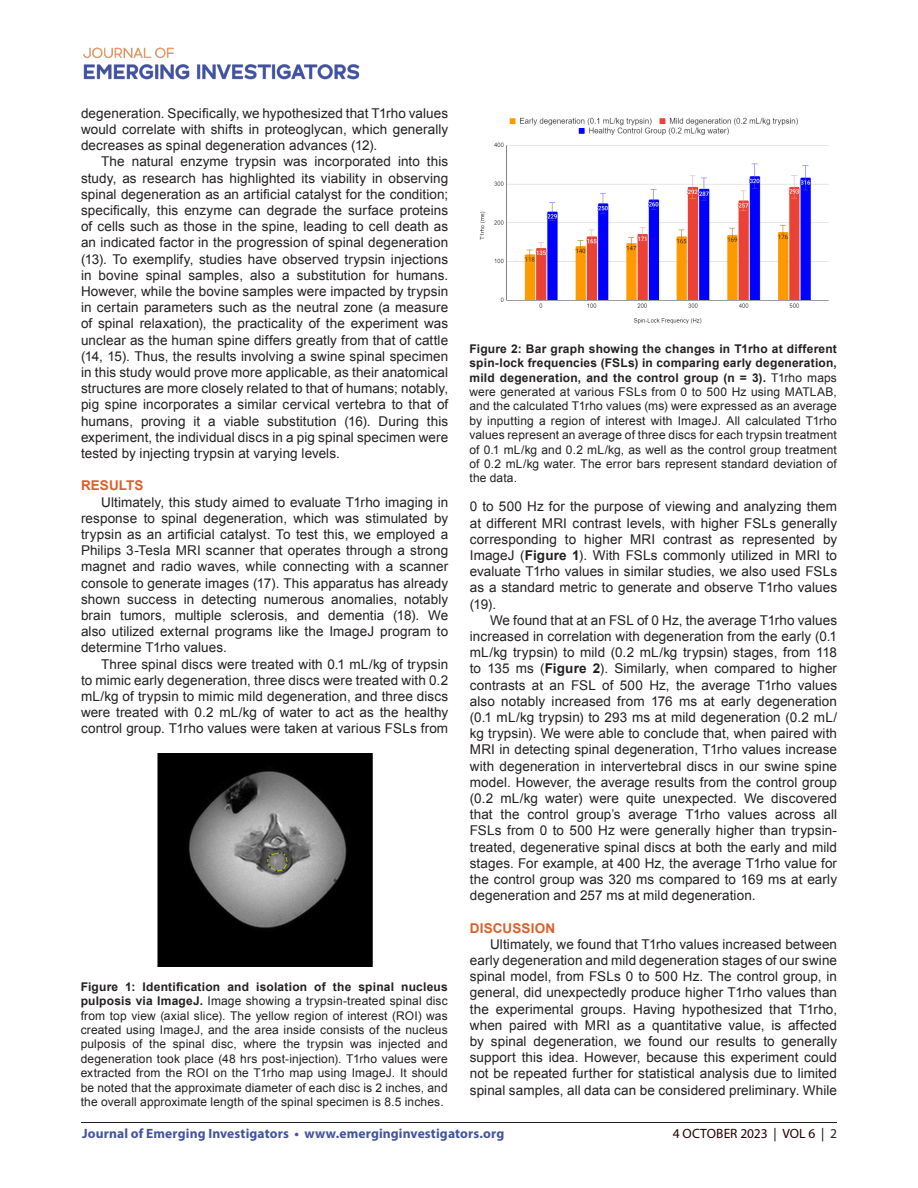
<style>
.page{position:relative;width:918px;height:1188px;background:#fff}
.page>*{position:absolute;margin:0;border:0;box-sizing:border-box;transform-origin:0 0}
.t1{font:13.5px/16.2px "Arial";letter-spacing:.005em;color:#231f20;text-align:justify}
.t2{font:700 13.5px "Myriad Pro";letter-spacing:.01em;color:#42549e}
.t3{font:13.5px "Myriad Pro";color:#230000}
.t4{font:700 13.5px "Arial";letter-spacing:.01em;color:#dc5f2b}
.t5{font:12px/14.4px "Arial";letter-spacing:.01em;color:#231f20;text-align:justify}
.s1{font-weight:700}
.s2{color:#231f20}
</style>
<div class="page">
<hr style="left:81px;top:1122px;width:756px;height:1px;background:#231f20">
<img style="left:83px;top:47px;width:277px;height:33px">
<img style="left:157px;top:753px;width:215px;height:213px">
<img style="left:479px;top:117px;width:350px;height:207px">
<p class="t1" style="left:81px;top:105px;width:369px">degeneration. Specifically, we hypothesized that T1rho values would correlate with shifts in proteoglycan, which generally decreases as spinal degeneration advances (12).</p>
<p class="t1" style="left:81px;top:154px;width:369px;text-indent:20px">The natural enzyme trypsin was incorporated into this study, as research has highlighted its viability in observing spinal degeneration as an artificial catalyst for the condition; specifically, this enzyme can degrade the surface proteins of cells such as those in the spine, leading to cell death as an indicated factor in the progression of spinal degeneration (13). To exemplify, studies have observed trypsin injections in bovine spinal samples, also a substitution for humans.<br>However, while the bovine samples were impacted by trypsin in certain parameters such as the neutral zone (a measure of spinal relaxation), the practicality of the experiment was unclear as the human spine differs greatly from that of cattle (14, 15). Thus, the results involving a swine spinal specimen in this study would prove more applicable, as their anatomical structures are more closely related to that of humans; notably, pig spine incorporates a similar cervical vertebra to that of humans, proving it a viable substitution (16). During this experiment, the individual discs in a pig spinal specimen were tested by injecting trypsin at varying levels.</p>
<p class="t4" style="left:81px;top:477px;width:64px">RESULTS</p>
<p class="t1" style="left:81px;top:494px;width:369px;text-indent:20px">Ultimately, this study aimed to evaluate T1rho imaging in response to spinal degeneration, which was stimulated by trypsin as an artificial catalyst. To test this, we employed a Philips 3-Tesla MRI scanner that operates through a strong magnet and radio waves, while connecting with a scanner console to generate images (17). This apparatus has already shown success in detecting numerous anomalies, notably brain tumors, multiple sclerosis, and dementia (18). We also utilized external programs like the ImageJ program to determine T1rho values.</p>
<p class="t1" style="left:81px;top:656px;width:369px;text-indent:20px">Three spinal discs were treated with 0.1 mL/kg of trypsin to mimic early degeneration, three discs were treated with 0.2 mL/kg of trypsin to mimic mild degeneration, and three discs were treated with 0.2 mL/kg of water to act as the healthy control group. T1rho values were taken at various FSLs from</p>
<p class="t5" style="left:81px;top:979px;width:369px"><span class="s1">Figure 1: Identification and isolation of the spinal nucleus pulposis via ImageJ.</span> Image showing a trypsin-treated spinal disc from top view (axial slice). The yellow region of interest (ROI) was created using ImageJ, and the area inside consists of the nucleus pulposis of the spinal disc, where the trypsin was injected and degeneration took place (48 hrs post-injection). T1rho values were extracted from the ROI on the T1rho map using ImageJ. It should be noted that the approximate diameter of each disc is 2 inches, and the overall approximate length of the spinal specimen is 8.5 inches.</p>
<p class="t5" style="left:470px;top:341px;width:369px"><span class="s1">Figure 2: Bar graph showing the changes in T1rho at different spin-lock frequencies (FSLs) in comparing early degeneration, mild degeneration, and the control group (n = 3).</span> T1rho maps were generated at various FSLs from 0 to 500 Hz using MATLAB, and the calculated T1rho values (ms) were expressed as an average by inputting a region of interest with ImageJ. All calculated T1rho values represent an average of three discs for each trypsin treatment of 0.1 mL/kg and 0.2 mL/kg, as well as the control group treatment of 0.2 mL/kg water. The error bars represent standard deviation of the data.</p>
<p class="t1" style="left:470px;top:499px;width:369px">0 to 500 Hz for the purpose of viewing and analyzing them at different MRI contrast levels, with higher FSLs generally corresponding to higher MRI contrast as represented by ImageJ (<span class="s1">Figure 1</span>). With FSLs commonly utilized in MRI to evaluate T1rho values in similar studies, we also used FSLs as a standard metric to generate and observe T1rho values (19).</p>
<p class="t1" style="left:470px;top:612px;width:369px;text-indent:20px">We found that at an FSL of 0 Hz, the average T1rho values increased in correlation with degeneration from the early (0.1 mL/kg trypsin) to mild (0.2 mL/kg trypsin) stages, from 118 to 135 ms (<span class="s1">Figure 2</span>). Similarly, when compared to higher contrasts at an FSL of 500 Hz, the average T1rho values also notably increased from 176 ms at early degeneration (0.1 mL/kg trypsin) to 293 ms at mild degeneration (0.2 mL/ kg trypsin). We were able to conclude that, when paired with MRI in detecting spinal degeneration, T1rho values increase with degeneration in intervertebral discs in our swine spine model. However, the average results from the control group (0.2 mL/kg water) were quite unexpected. We discovered that the control group’s average T1rho values across all FSLs from 0 to 500 Hz were generally higher than trypsin&shy;treated, degenerative spinal discs at both the early and mild stages. For example, at 400 Hz, the average T1rho value for the control group was 320 ms compared to 169 ms at early degeneration and 257 ms at mild degeneration.</p>
<p class="t4" style="left:470px;top:919px;width:87px">DISCUSSION</p>
<p class="t1" style="left:470px;top:936px;width:369px;text-indent:20px">Ultimately, we found that T1rho values increased between early degeneration and mild degeneration stages of our swine spinal model, from FSLs 0 to 500 Hz. The control group, in general, did unexpectedly produce higher T1rho values than the experimental groups. Having hypothesized that T1rho, when paired with MRI as a quantitative value, is affected by spinal degeneration, we found our results to generally support this idea. However, because this experiment could not be repeated further for statistical analysis due to limited spinal samples, all data can be considered preliminary. While</p>
<p class="t2" style="left:82px;top:1125px;width:424px">Journal of Emerging Investigators • www.emerginginvestigators.org</p>
<p class="t3" style="left:673px;top:1125px;width:166px">4 OCTOBER 2023 | VOL 6 | <span class="s2">2</span></p>
</div>
